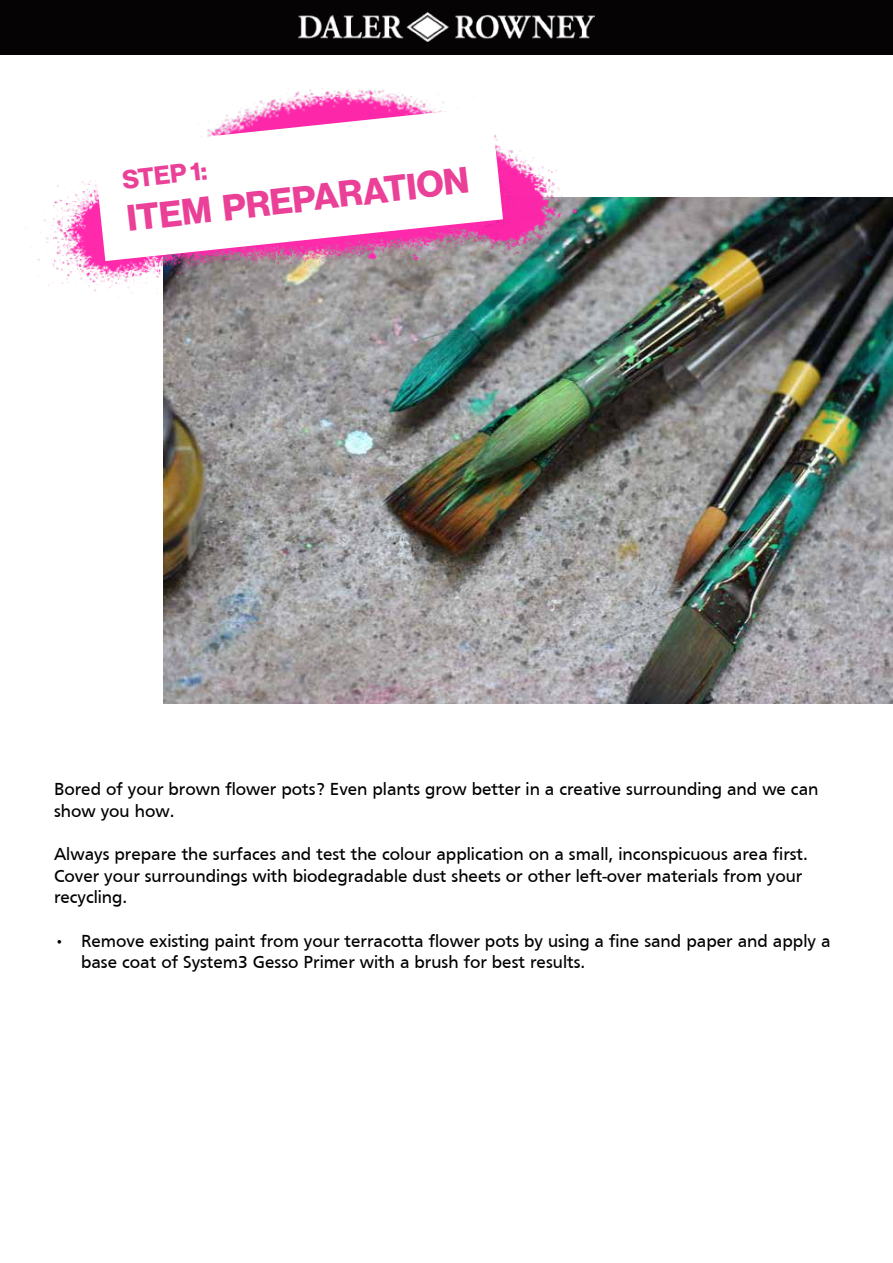
<style>
.page{position:relative;width:893px;height:1263px;background:#fff}
.page>*{position:absolute;margin:0;border:0;box-sizing:border-box;transform-origin:0 0}
.t1{font:36px "N Haas Grotesk DS Pro 75 Bd";color:#ea4097}
.t2{font:25.5px "N Haas Grotesk DS Pro 75 Bd";color:#ea4097}
.t3{font:18px/21.6px "Frutiger";color:#000}
</style>
<div class="page">
<div style="left:0;top:0;width:893px;height:54px;background:#050304"></div>
<img style="left:299px;top:13px;width:295px;height:28px">
<img style="left:164px;top:197px;width:729px;height:506px">
<img style="left:256px;top:88px;width:330px;height:178px">
<img style="left:38px;top:146px;width:481px;height:153px">
<svg style="left:94px;top:107px;width:409px;height:154px"></svg>
<h2 class="t2" style="left:121px;top:165px;width:87px;rotate:-7deg">STEP 1:</h2>
<h1 class="t1" style="left:124px;top:199px;width:346px;rotate:-7deg">ITEM PREPARATION</h1>
<p class="t3" style="left:54px;top:778px;width:766px">Bored of your brown flower pots? Even plants grow better in a creative surrounding and we can show you how.</p>
<p class="t3" style="left:54px;top:843px;width:756px">Always prepare the surfaces and test the colour application on a small, inconspicuous area first.<br>Cover your surroundings with biodegradable dust sheets or other left-over materials from your recycling.</p>
<p class="t3" style="left:81px;top:929px;width:751px;text-indent:-27px">• Remove existing paint from your terracotta flower pots by using a fine sand paper and apply a base coat of System3 Gesso Primer with a brush for best results.</p>
</div>
